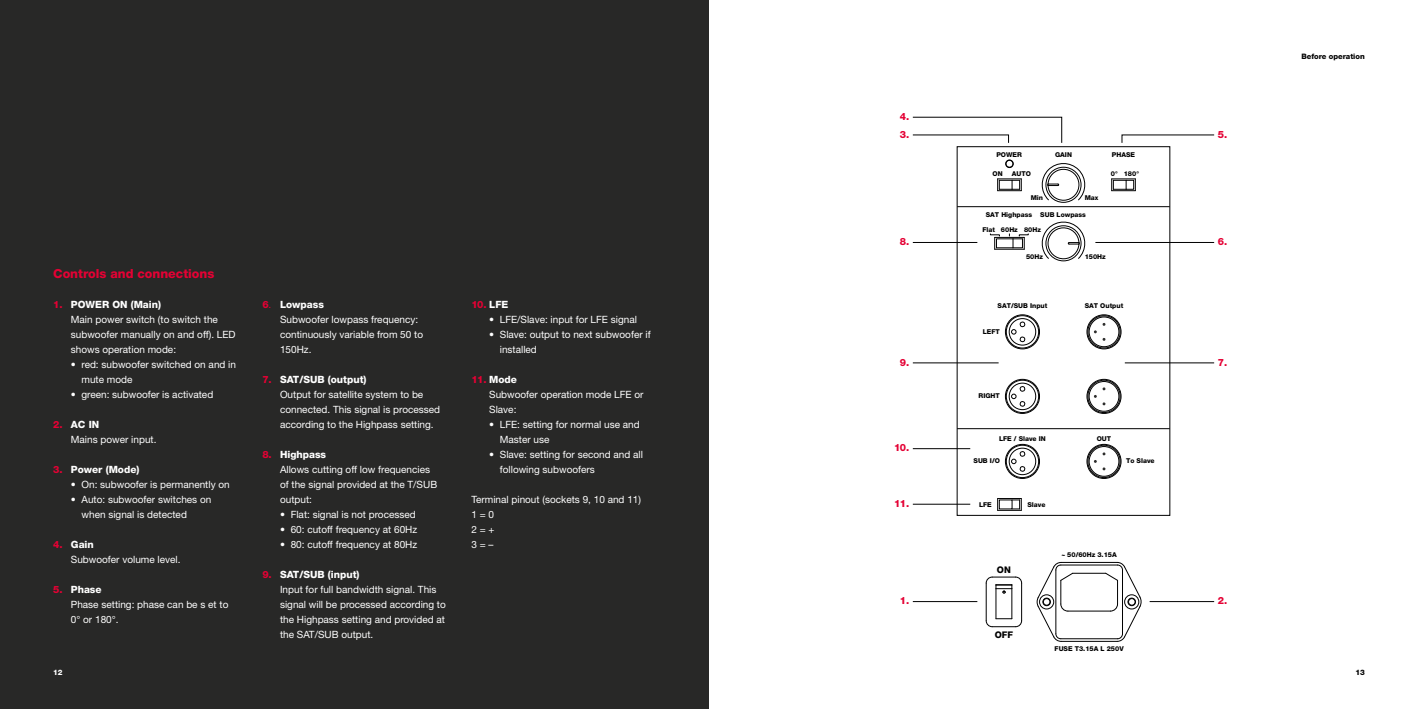
<style>
.page{position:relative;width:1418px;height:709px;background:#fff}
.page>*{position:absolute;margin:0;border:0;box-sizing:border-box;transform-origin:0 0}
.t1{font:800 12.5px "Helvetica Neue LT Std";color:#e40134}
.t2{font:10px/15px "Helvetica Neue LT Std";color:#fff}
.t3{font:800 10px "Helvetica Neue LT Std";letter-spacing:-.05em;color:#e40134}
.t4{font:800 10px "Helvetica Neue LT Std";color:#fff}
.t5{font:800 9.12px "Helvetica Neue LT Std";color:#000}
.t6{font:800 7.5px "Helvetica Neue LT Std";color:#000}
.t7{font:800 7.5px "Helvetica Neue LT Std";color:#fff}
.t8{font:800 6.62px "Helvetica Neue LT Std";color:#000}
.s1{font-weight:800;color:#e40134}
.s2{font-weight:800}
.s3{color:#e40134}
.s4{color:#fff}
</style>
<div class="page">
<div style="left:0;top:0;width:709px;height:709px;background:#282827"></div>
<div style="left:1005px;top:160px;width:8px;height:7px;border:1px solid #000;border-radius:50%"></div>
<div style="left:1045px;top:225px;width:36px;height:36px;border:1px solid #000;border-radius:50%"></div>
<div style="left:1045px;top:167px;width:36px;height:35px;border:1px solid #000;border-radius:50%"></div>
<svg style="left:997px;top:498px;width:25px;height:13px"></svg>
<hr style="left:994px;top:249px;width:30px;height:1px;background:#000">
<svg style="left:997px;top:179px;width:25px;height:12px"></svg>
<svg style="left:1111px;top:179px;width:25px;height:12px"></svg>
<div style="left:1005px;top:160px;width:8px;height:8px;border:1px solid #000;border-radius:50%"></div>
<svg style="left:1041px;top:163px;width:45px;height:38px"></svg>
<svg style="left:1041px;top:221px;width:45px;height:38px"></svg>
<hr style="left:957px;top:206px;width:212px;height:1px;background:#000">
<hr style="left:957px;top:428px;width:212px;height:1px;background:#000">
<hr style="left:1011px;top:588px;width:1px;height:30px;background:#000">
<hr style="left:995px;top:588px;width:1px;height:30px;background:#000">
<hr style="left:1021px;top:583px;width:1px;height:37px;background:#000">
<hr style="left:985px;top:583px;width:1px;height:37px;background:#000">
<svg style="left:985px;top:618px;width:37px;height:9px"></svg>
<hr style="left:1060px;top:638px;width:57px;height:1px;background:#000">
<hr style="left:1060px;top:565px;width:57px;height:1px;background:#000">
<hr style="left:1067px;top:611px;width:43px;height:1px;background:#000">
<hr style="left:1072px;top:573px;width:33px;height:1px;background:#000">
<hr style="left:1061px;top:562px;width:56px;height:1px;background:#000">
<svg style="left:1036px;top:562px;width:37px;height:80px"></svg>
<hr style="left:1061px;top:641px;width:56px;height:1px;background:#000">
<svg style="left:1105px;top:562px;width:36px;height:80px"></svg>
<div style="left:1127px;top:598px;width:8px;height:8px;border:1px solid #000;border-radius:50%"></div>
<div style="left:1042px;top:598px;width:8px;height:8px;border:1px solid #000;border-radius:50%"></div>
<div style="left:1128px;top:598px;width:7px;height:7px;border:1px solid #000;border-radius:50%"></div>
<div style="left:1043px;top:598px;width:7px;height:7px;border:1px solid #000;border-radius:50%"></div>
<svg style="left:985px;top:576px;width:37px;height:17px"></svg>
<svg style="left:1087px;top:445px;width:33px;height:33px"></svg>
<div style="left:1086px;top:444px;width:35px;height:34px;border:1px solid #000;border-radius:50%"></div>
<div style="left:1006px;top:445px;width:32px;height:33px;border:1px solid #000;border-radius:50%"></div>
<div style="left:1009px;top:448px;width:26px;height:27px;border:1px solid #000;border-radius:50%"></div>
<svg style="left:1011px;top:451px;width:14px;height:20px"></svg>
<div style="left:1005px;top:444px;width:34px;height:34px;border:1px solid #000;border-radius:50%"></div>
<svg style="left:1088px;top:380px;width:32px;height:33px"></svg>
<div style="left:1086px;top:379px;width:35px;height:34px;border:1px solid #000;border-radius:50%"></div>
<div style="left:1006px;top:380px;width:32px;height:33px;border:1px solid #000;border-radius:50%"></div>
<div style="left:1009px;top:383px;width:26px;height:27px;border:1px solid #000;border-radius:50%"></div>
<svg style="left:1011px;top:386px;width:14px;height:20px"></svg>
<div style="left:1005px;top:379px;width:34px;height:34px;border:1px solid #000;border-radius:50%"></div>
<svg style="left:1088px;top:316px;width:32px;height:32px"></svg>
<div style="left:1086px;top:314px;width:35px;height:35px;border:1px solid #000;border-radius:50%"></div>
<div style="left:1006px;top:315px;width:32px;height:33px;border:1px solid #000;border-radius:50%"></div>
<div style="left:1009px;top:318px;width:26px;height:27px;border:1px solid #000;border-radius:50%"></div>
<svg style="left:1011px;top:321px;width:14px;height:21px"></svg>
<div style="left:1005px;top:314px;width:34px;height:35px;border:1px solid #000;border-radius:50%"></div>
<svg style="left:990px;top:233px;width:38px;height:16px"></svg>
<hr style="left:1149px;top:601px;width:65px;height:1px;background:#000">
<hr style="left:1124px;top:362px;width:90px;height:1px;background:#000">
<hr style="left:1095px;top:242px;width:119px;height:1px;background:#000">
<hr style="left:912px;top:601px;width:65px;height:1px;background:#000">
<hr style="left:912px;top:242px;width:65px;height:1px;background:#000">
<hr style="left:912px;top:362px;width:86px;height:1px;background:#000">
<hr style="left:912px;top:504px;width:58px;height:1px;background:#000">
<hr style="left:912px;top:448px;width:58px;height:1px;background:#000">
<svg style="left:1121px;top:134px;width:93px;height:9px"></svg>
<svg style="left:912px;top:117px;width:150px;height:26px"></svg>
<p class="t1" style="left:53px;top:266px;width:163px">Controls and connections</p>
<p class="t2" style="left:71px;top:297px;width:166px;text-indent:-18px"><span class="s1">1.</span> <span class="s2">POWER ON (Main)<br></span>Main power switch (to switch the subwoofer manually on and off). LED shows operation mode:</p>
<p class="t2" style="left:81px;top:357px;width:156px;text-indent:-11px">• red: subwoofer switched on and in mute mode</p>
<p class="t2" style="left:71px;top:387px;width:144px">• green: subwoofer is activated</p>
<p class="t2" style="left:71px;top:417px;width:87px;text-indent:-18px"><span class="s1">2.</span> <span class="s2">AC IN<br></span>Mains power input.</p>
<p class="t4" style="left:53px;top:464px;width:88px"><span class="s3">3.</span> Power (Mode)</p>
<p class="t2" style="left:71px;top:477px;width:160px">• On: subwoofer is permanently on</p>
<p class="t2" style="left:81px;top:492px;width:131px;text-indent:-11px">• Auto: subwoofer switches on when signal is detected</p>
<p class="t2" style="left:71px;top:537px;width:111px;text-indent:-18px"><span class="s1">4.</span> <span class="s2">Gain<br></span>Subwoofer volume level.</p>
<p class="t2" style="left:71px;top:582px;width:159px;text-indent:-18px"><span class="s1">5.</span> <span class="s2">Phase<br></span>Phase setting: phase can be s et to<br>0° or 180°.</p>
<p class="t2" style="left:280px;top:297px;width:144px;text-indent:-18px"><span class="s1">6</span><span class="s3">.</span> <span class="s2">Lowpass<br></span>Subwoofer lowpass frequency: continuously variable from 50 to<br>150Hz.</p>
<p class="t2" style="left:280px;top:372px;width:162px;text-indent:-18px"><span class="s1">7.</span> <span class="s2">SAT/SUB (output)<br></span>Output for satellite system to be connected. This signal is processed according to the Highpass setting.</p>
<p class="t2" style="left:280px;top:447px;width:159px;text-indent:-18px"><span class="s1">8.</span> <span class="s2">Highpass<br></span>Allows cutting off low frequencies of the signal provided at the T/SUB output:</p>
<p class="t2" style="left:280px;top:507px;width:137px">• Flat: signal is not processed</p>
<p class="t2" style="left:280px;top:522px;width:139px">• 60: cutoff frequency at 60Hz</p>
<p class="t2" style="left:280px;top:537px;width:139px">• 80: cutoff frequency at 80Hz</p>
<p class="t2" style="left:280px;top:567px;width:167px;text-indent:-18px"><span class="s1">9.</span> <span class="s2">SAT/SUB (input)<br></span>Input for full bandwidth signal. This signal will be processed according to the Highpass setting and provided at the SAT/SUB output.</p>
<p class="t3" style="left:471px;top:299px;width:38px">10. <span class="s4">LFE</span></p>
<p class="t2" style="left:489px;top:312px;width:149px">• LFE/Slave: input for LFE signal</p>
<p class="t2" style="left:500px;top:327px;width:152px;text-indent:-11px">• Slave: output to next subwoofer if installed</p>
<p class="t2" style="left:489px;top:372px;width:156px;text-indent:-18px"><span class="s1">11.</span> <span class="s2">Mode<br></span>Subwoofer operation mode LFE or<br>Slave:</p>
<p class="t2" style="left:500px;top:417px;width:141px;text-indent:-11px">• LFE: setting for normal use and<br>Master use</p>
<p class="t2" style="left:500px;top:447px;width:144px;text-indent:-11px">• Slave: setting for second and all following subwoofers</p>
<p class="t2" style="left:471px;top:492px;width:171px">Terminal pinout (sockets 9, 10 and 11)<br>1 = 0<br>2 = +<br>3 = –</p>
<p class="t3" style="left:899px;top:110px;width:11px">4.</p>
<p class="t3" style="left:899px;top:128px;width:11px">3.</p>
<p class="t3" style="left:899px;top:236px;width:11px">8.</p>
<p class="t3" style="left:899px;top:356px;width:11px">9.</p>
<p class="t3" style="left:894px;top:442px;width:17px">10.</p>
<p class="t3" style="left:894px;top:497px;width:17px">11.</p>
<p class="t3" style="left:899px;top:595px;width:11px">1.</p>
<p class="t8" style="left:996px;top:151px;width:27px">POWER</p>
<p class="t8" style="left:1055px;top:151px;width:18px">GAIN</p>
<p class="t8" style="left:1111px;top:151px;width:25px">PHASE</p>
<p class="t8" style="left:992px;top:169px;width:12px">ON</p>
<p class="t8" style="left:1011px;top:169px;width:21px">AUTO</p>
<p class="t8" style="left:1030px;top:194px;width:14px">Min</p>
<p class="t8" style="left:1084px;top:194px;width:15px">Max</p>
<p class="t8" style="left:985px;top:210px;width:102px">SAT Highpass SUB Lowpass</p>
<p class="t8" style="left:982px;top:226px;width:60px">Flat 60Hz 80Hz</p>
<p class="t8" style="left:1110px;top:169px;width:30px">0° 180°</p>
<p class="t8" style="left:1026px;top:252px;width:18px">50Hz</p>
<p class="t8" style="left:1084px;top:252px;width:23px">150Hz</p>
<p class="t8" style="left:997px;top:302px;width:51px">SAT/SUB Input</p>
<p class="t8" style="left:1084px;top:302px;width:40px">SAT Output</p>
<p class="t8" style="left:982px;top:327px;width:19px">LEFT</p>
<p class="t8" style="left:978px;top:392px;width:23px">RIGHT</p>
<p class="t8" style="left:999px;top:434px;width:48px">LFE / Slave IN</p>
<p class="t8" style="left:1096px;top:434px;width:16px">OUT</p>
<p class="t8" style="left:973px;top:456px;width:28px">SUB I/O</p>
<p class="t8" style="left:1126px;top:456px;width:30px">To Slave</p>
<p class="t8" style="left:979px;top:500px;width:14px">LFE</p>
<p class="t8" style="left:1027px;top:500px;width:20px">Slave</p>
<p class="t5" style="left:996px;top:564px;width:15px">ON</p>
<p class="t5" style="left:994px;top:629px;width:20px">OFF</p>
<p class="t8" style="left:1061px;top:551px;width:57px">~ 50/60Hz 3.15A</p>
<p class="t8" style="left:1054px;top:645px;width:71px">FUSE T3.15A L 250V</p>
<p class="t3" style="left:1217px;top:128px;width:11px">5.</p>
<p class="t3" style="left:1217px;top:236px;width:11px">6.</p>
<p class="t3" style="left:1217px;top:356px;width:11px">7.</p>
<p class="t3" style="left:1217px;top:595px;width:11px">2.</p>
<p class="t6" style="left:1301px;top:51px;width:65px">Before operation</p>
<p class="t7" style="left:53px;top:667px;width:11px">12</p>
<p class="t6" style="left:1355px;top:667px;width:11px">13</p>
</div>
